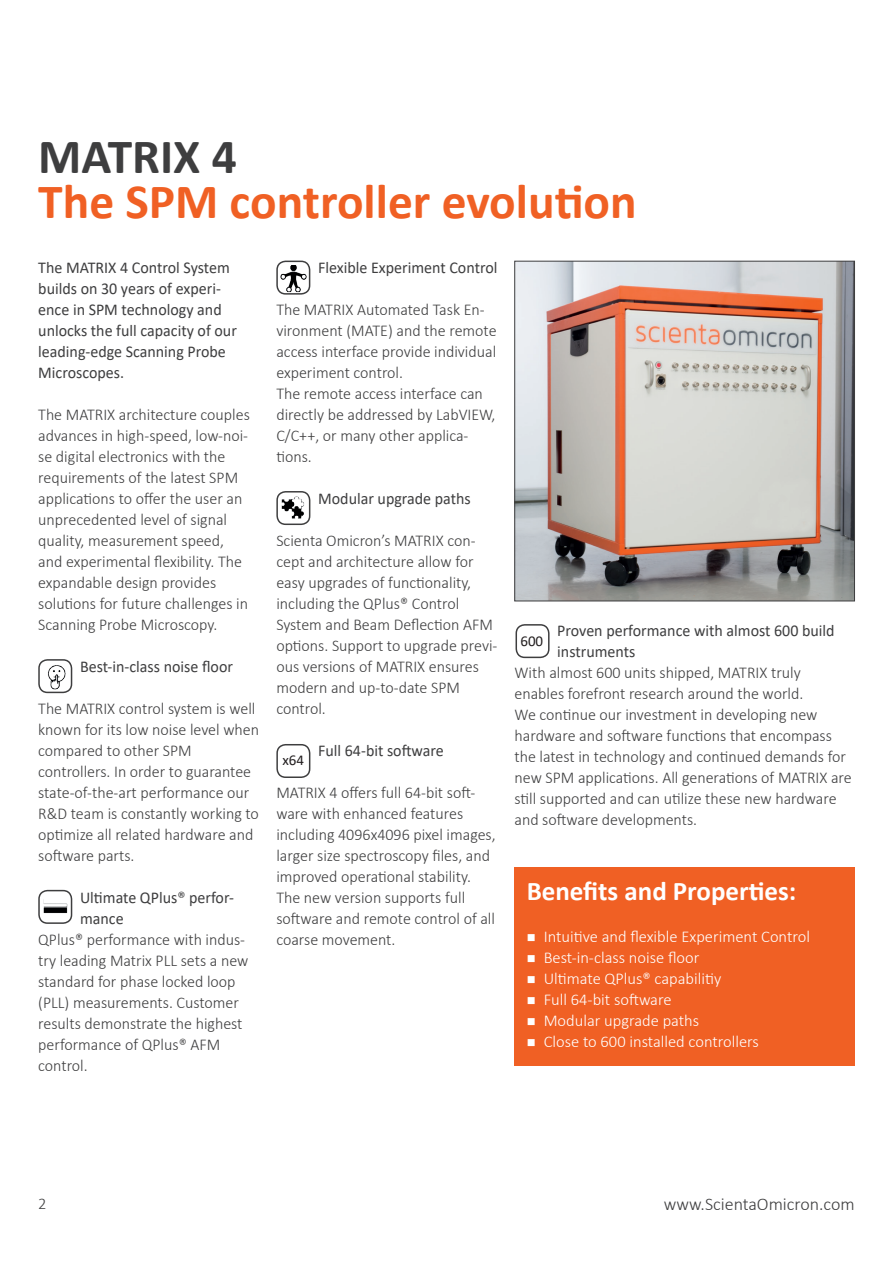
<style>
.page{position:relative;width:893px;height:1263px;background:#fff}
.page>*{position:absolute;margin:0;border:0;box-sizing:border-box;transform-origin:0 0}
.Headline1{font:700 49.5px "Calibri";color:#f06024}
.Headline1-2{font:700 49.5px "Calibri";color:#3e3e3f}
.Headline3{font:700 27px "Calibri";color:#fff}
.t1{font:300 18px "Calibri";color:#3e3e3f}
.Body_Text{font:300 16.5px/21px "Calibri";color:#3e3e3f}
.Body_Text-2{font:16.5px/21px "Calibri";color:#3e3e3f}
.t2{font:300 16.5px "Calibri";color:#fff}
.Picture_Caption_WHIT{font:15px "Calibri";color:#231f20}
</style>
<div class="page">
<div style="left:515px;top:867px;width:340px;height:199px;background:#f06024"></div>
<img style="left:516px;top:263px;width:337px;height:336px">
<div style="left:514px;top:261px;width:341px;height:340px;border:1px solid #3e3e3f"></div>
<img style="left:48px;top:662px;width:21px;height:28px">
<div style="left:38px;top:659px;width:34px;height:34px;border:2px solid #3e3e3f;border-radius:9px"></div>
<img style="left:39px;top:893px;width:32px;height:28px">
<div style="left:38px;top:890px;width:34px;height:34px;border:2px solid #3e3e3f;border-radius:9px"></div>
<img style="left:280px;top:494px;width:27px;height:25px">
<div style="left:276px;top:491px;width:34px;height:34px;border:2px solid #3e3e3f;border-radius:9px"></div>
<div style="left:276px;top:744px;width:34px;height:34px;border:2px solid #3e3e3f;border-radius:9px"></div>
<div style="left:515px;top:624px;width:35px;height:34px;border:2px solid #3e3e3f;border-radius:9px"></div>
<img style="left:279px;top:265px;width:28px;height:27px">
<div style="left:276px;top:261px;width:34px;height:34px;border:2px solid #3e3e3f;border-radius:9px"></div>
<p class="Headline1-2" style="left:38px;top:122px;width:200px">MATRIX 4</p>
<p class="Headline1" style="left:38px;top:167px;width:600px">The SPM controller evolution</p>
<p class="Body_Text-2" style="left:38px;top:257px;width:200px">The MATRIX 4 Control System builds on 30 years of experi&shy;ence in SPM technology and unlocks the full capacity of our leading-edge Scanning Probe<br>Microscopes.</p>
<p class="Body_Text" style="left:38px;top:404px;width:213px">The MATRIX architecture couples advances in high-speed, low-noi&shy;se digital electronics with the requirements of the latest SPM applications to offer the user an unprecedented level of signal quality, measurement speed, and experimental flexibility. The expandable design provides solutions for future challenges in<br>Scanning Probe Microscopy.</p>
<p class="Body_Text-2" style="left:80px;top:656px;width:154px">Best-in-class noise floor</p>
<p class="Body_Text" style="left:38px;top:698px;width:222px">The MATRIX control system is well known for its low noise level when compared to other SPM controllers. In order to guarantee state-of-the-art performance our<br>R&amp;D team is constantly working to optimize all related hardware and software parts.</p>
<p class="Body_Text-2" style="left:80px;top:887px;width:155px">Ultimate QPlus® perfor&shy;mance</p>
<p class="Body_Text" style="left:38px;top:929px;width:212px">QPlus® performance with indus&shy;try leading Matrix PLL sets a new standard for phase locked loop (PLL) measurements. Customer results demonstrate the highest performance of QPlus® AFM control.</p>
<p class="Body_Text-2" style="left:318px;top:257px;width:181px">Flexible Experiment Control</p>
<p class="Body_Text" style="left:276px;top:299px;width:222px">The MATRIX Automated Task En&shy;vironment (MATE) and the remote access interface provide individual experiment control.</p>
<p class="Body_Text" style="left:276px;top:383px;width:220px">The remote access interface can directly be addressed by LabVIEW,<br>C/C++, or many other applica&shy;tions.</p>
<p class="Body_Text-2" style="left:318px;top:488px;width:154px">Modular upgrade paths</p>
<p class="Body_Text" style="left:276px;top:530px;width:223px">Scienta Omicron’s MATRIX con&shy;cept and architecture allow for easy upgrades of functionality, including the QPlus® Control<br>System and Beam Deflection AFM options. Support to upgrade previ&shy;ous versions of MATRIX ensures modern and up-to-date SPM control.</p>
<p class="Body_Text-2" style="left:318px;top:740px;width:127px">Full 64-bit software</p>
<p class="Body_Text" style="left:276px;top:782px;width:221px">MATRIX 4 offers full 64-bit soft&shy;ware with enhanced features including 4096x4096 pixel images, larger size spectroscopy files, and improved operational stability.<br>The new version supports full software and remote control of all coarse movement.</p>
<p class="Picture_Caption_WHIT" style="left:282px;top:750px;width:23px">x64</p>
<p class="Body_Text-2" style="left:557px;top:620px;width:279px">Proven performance with almost 600 build instruments</p>
<p class="Body_Text" style="left:514px;top:662px;width:290px">With almost 600 units shipped, MATRIX truly enables forefront research around the world.</p>
<p class="Body_Text" style="left:514px;top:704px;width:339px">We continue our investment in developing new hardware and software functions that encompass the latest in technology and continued demands for new SPM applications. All generations of MATRIX are still supported and can utilize these new hardware and software developments.</p>
<p class="Picture_Caption_WHIT" style="left:520px;top:630px;width:24px">600</p>
<p class="Headline3" style="left:527px;top:872px;width:271px">Benefits and Properties:</p>
<p class="t2" style="left:544px;top:926px;width:268px">Intuitive and flexible Experiment Control</p>
<p class="t2" style="left:544px;top:947px;width:157px">Best-in-class noise floor</p>
<p class="t2" style="left:544px;top:968px;width:179px">Ultimate QPlus® capabilitiy</p>
<p class="t2" style="left:544px;top:989px;width:129px">Full 64-bit software</p>
<p class="t2" style="left:544px;top:1010px;width:157px">Modular upgrade paths</p>
<p class="t2" style="left:544px;top:1031px;width:217px">Close to 600 installed controllers</p>
<p class="Body_Text" style="left:38px;top:1193px;width:10px">2</p>
<p class="t1" style="left:664px;top:1193px;width:192px">www.ScientaOmicron.com</p>
</div>
